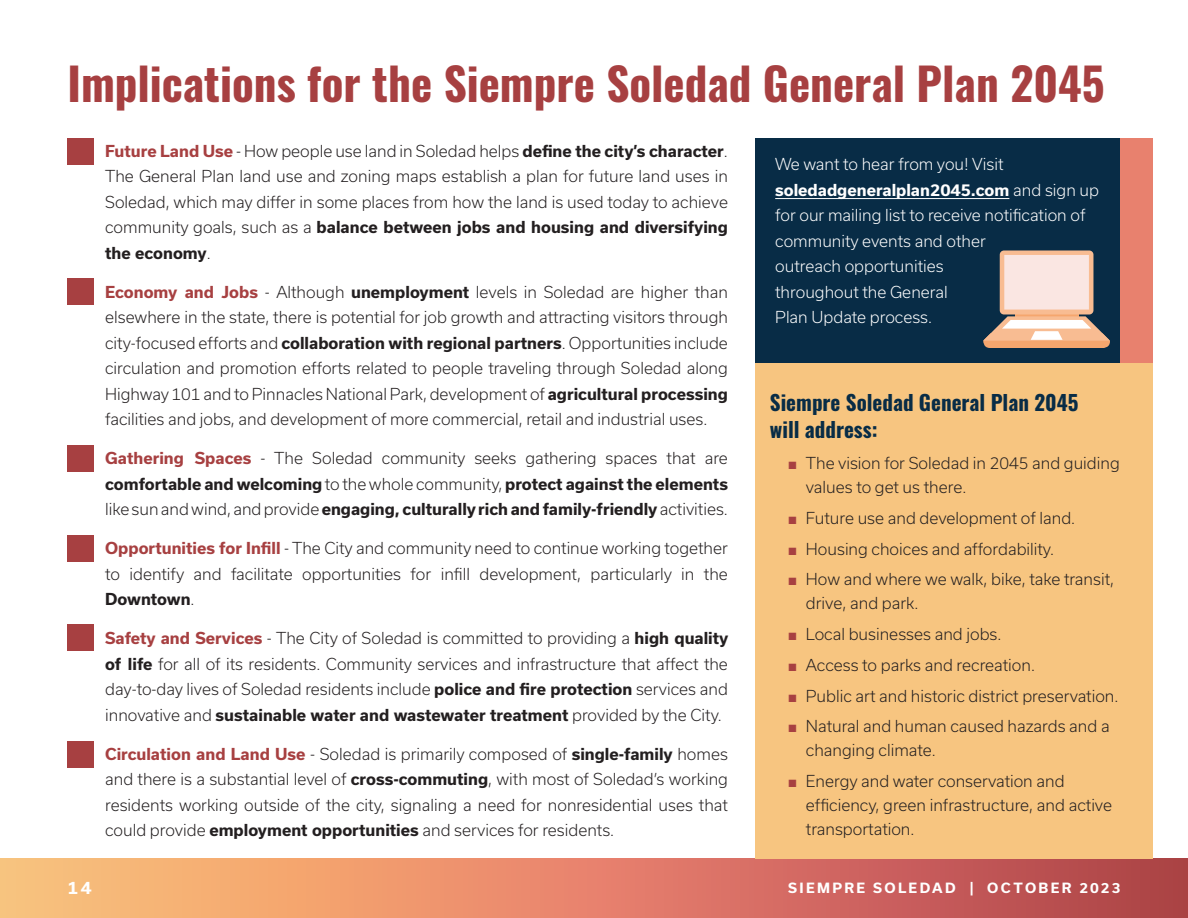
<style>
.page{position:relative;width:1188px;height:918px;background:#fff}
.page>*{position:absolute;margin:0;border:0;box-sizing:border-box;transform-origin:0 0}
.Main_Heading_1{font:700 45px "Oswald";color:#a74041}
._2nd_Heading_Style{font:700 21px/27px "Oswald";color:#082c46}
.t1{font:700 16.5px "Usual";color:#fff}
.t2{font:300 15.75px/25.5px "Usual";color:#231f20;text-align:justify}
.t3{font:300 15.75px/25.5px "Usual";color:#fff}
.t4{font:700 13.5px "Usual";letter-spacing:.18em;color:#fff}
.s1{font-weight:700;color:#a74041}
.s2{font-weight:700}
.s3{font-family:"Arial";font-weight:700;color:#a74041}
</style>
<div class="page">
<div style="left:0;top:859px;width:1188px;height:59px;background:linear-gradient(to right,#ffc580,#b63f4e)"></div>
<div style="left:68px;top:138px;width:26px;height:27px;background:#a74041"></div>
<div style="left:68px;top:278px;width:26px;height:27px;background:#a74041"></div>
<div style="left:68px;top:446px;width:26px;height:26px;background:#a74041"></div>
<div style="left:68px;top:535px;width:26px;height:27px;background:#a74041"></div>
<div style="left:68px;top:624px;width:26px;height:27px;background:#a74041"></div>
<div style="left:68px;top:741px;width:26px;height:27px;background:#a74041"></div>
<div style="left:755px;top:138px;width:365px;height:225px;background:#082c46"></div>
<hr style="left:775px;top:198px;width:234px;height:1px;background:#fff">
<div style="left:1120px;top:138px;width:33px;height:225px;background:#e8816e"></div>
<div style="left:755px;top:363px;width:398px;height:496px;background:#f7c580"></div>
<svg style="left:983px;top:250px;width:127px;height:98px"></svg>
<p class="Main_Heading_1" style="left:68px;top:60px;width:1039px">Implications for the Siempre Soledad General Plan 2045</p>
<p class="t2" style="left:105px;top:138px;width:624px"><span class="s1">Future Land Use</span> - How people use land in Soledad helps <span class="s2">define the city’s character</span>.<br>The General Plan land use and zoning maps establish a plan for future land uses in Soledad, which may differ in some places from how the land is used today to achieve community goals, such as a <span class="s2">balance between jobs and housing and diversifying the economy</span>.</p>
<p class="t2" style="left:105px;top:279px;width:624px"><span class="s1">Economy and Jobs</span> - Although <span class="s2">unemployment</span> levels in Soledad are higher than elsewhere in the state, there is potential for job growth and attracting visitors through city-focused efforts and <span class="s2">collaboration with regional partners</span>. Opportunities include circulation and promotion efforts related to people traveling through Soledad along Highway 101 and to Pinnacles National Park, development of <span class="s2">agricultural processing </span>facilities and jobs, and development of more commercial, retail and industrial uses.</p>
<p class="t2" style="left:105px;top:445px;width:624px"><span class="s1">Gathering Spaces</span> - The Soledad community seeks gathering spaces that are <span class="s2">comfortable and welcoming</span> to the whole community, <span class="s2">protect against the elements </span>like sun and wind, and provide <span class="s2">engaging, culturally rich and family-friendly</span> activities.</p>
<p class="t2" style="left:105px;top:535px;width:624px"><span class="s1">Opportunities for Infill</span> - The City and community need to continue working together to identify and facilitate opportunities for infill development, particularly in the <span class="s2">Downtown</span>.</p>
<p class="t2" style="left:105px;top:625px;width:625px"><span class="s1">Safety and Services</span> - The City of Soledad is committed to providing a <span class="s2">high quality of life</span> for all of its residents. Community services and infrastructure that affect the day-to-day lives of Soledad residents include <span class="s2">police and fire protection</span> services and innovative and <span class="s2">sustainable water and wastewater treatment</span> provided by the City.</p>
<p class="t2" style="left:105px;top:741px;width:624px"><span class="s1">Circulation and Land Use</span> - Soledad is primarily composed of <span class="s2">single-family</span> homes and there is a substantial level of <span class="s2">cross-commuting</span>, with most of Soledad’s working residents working outside of the city, signaling a need for nonresidential uses that could provide <span class="s2">employment opportunities</span> and services for residents.</p>
<p class="t3" style="left:775px;top:151px;width:325px">We want to hear from you! Visit <span class="s2">soledadgeneralplan2045.com</span> and sign up for our mailing list to receive notification of community events and other<br>outreach opportunities<br>throughout the General<br>Plan Update process.</p>
<p class="_2nd_Heading_Style" style="left:770px;top:391px;width:310px">Siempre Soledad General Plan 2045 will address:</p>
<p class="t2" style="left:806px;top:451px;width:315px;line-height:24px;text-indent:-18px"><span class="s3">■</span> The vision for Soledad in 2045 and guiding values to get us there.</p>
<p class="t2" style="left:788px;top:505px;width:289px"><span class="s3">■</span> Future use and development of land.</p>
<p class="t2" style="left:788px;top:536px;width:268px"><span class="s3">■</span> Housing choices and affordability.</p>
<p class="t2" style="left:806px;top:568px;width:310px;line-height:24px;text-indent:-18px"><span class="s3">■</span> How and where we walk, bike, take transit, drive, and park.</p>
<p class="t2" style="left:788px;top:622px;width:215px"><span class="s3">■</span> Local businesses and jobs.</p>
<p class="t2" style="left:788px;top:652px;width:249px"><span class="s3">■</span> Access to parks and recreation.</p>
<p class="t2" style="left:788px;top:683px;width:332px"><span class="s3">■</span> Public art and historic district preservation.</p>
<p class="t2" style="left:806px;top:715px;width:305px;line-height:24px;text-indent:-18px"><span class="s3">■</span> Natural and human caused hazards and a changing climate.</p>
<p class="t2" style="left:806px;top:769px;width:308px;line-height:24px;text-align:left;text-indent:-18px"><span class="s3">■</span> Energy and water conservation and efficiency, green infrastructure, and active transportation.</p>
<p class="t1" style="left:68px;top:879px;width:25px">14</p>
<p class="t4" style="left:788px;top:881px;width:334px">SIEMPRE SOLEDAD | OCTOBER 2023</p>
</div>
